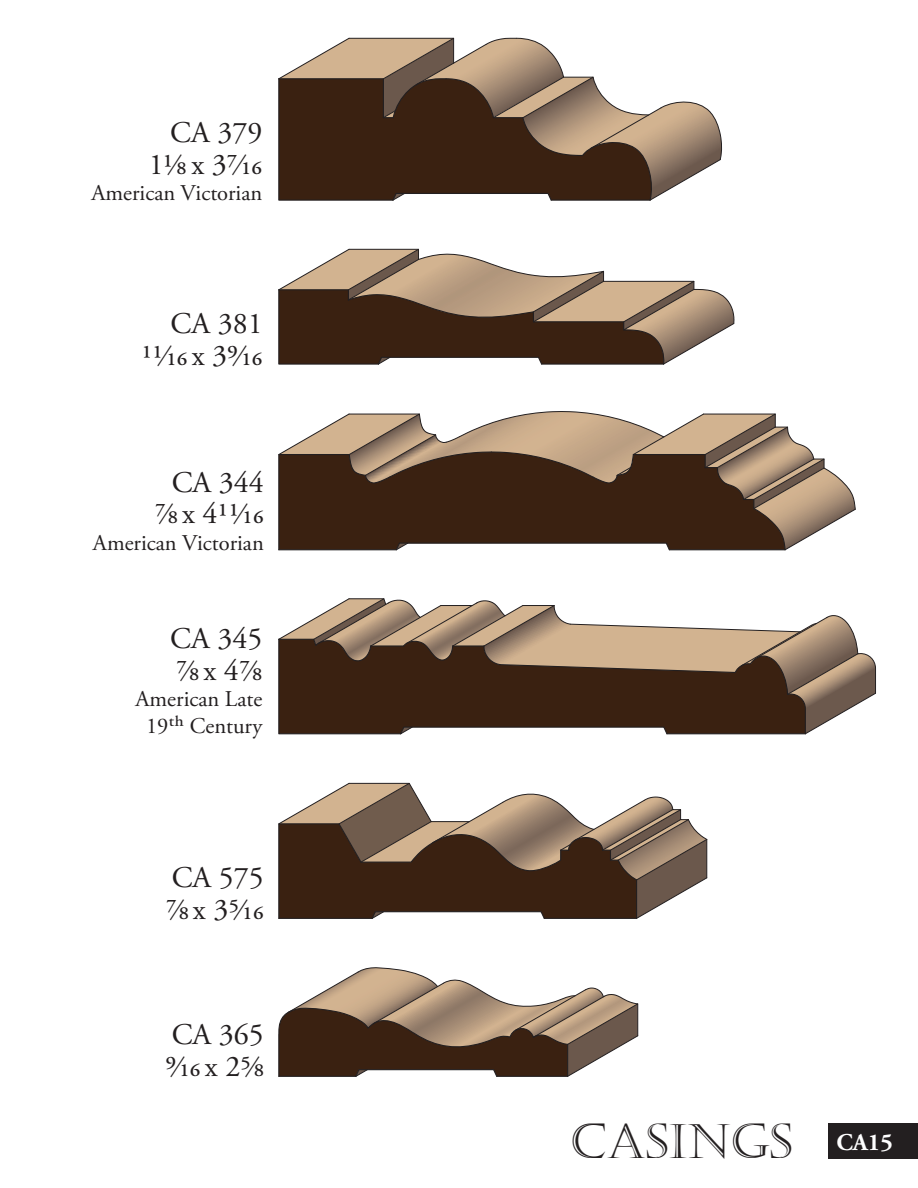
<style>
.page{position:relative;width:918px;height:1188px;background:#fff}
.page>*{position:absolute;margin:0;border:0;box-sizing:border-box;transform-origin:0 0}
.t1{font:48px "Castellar";color:#231f20}
.t2{font:30px/32px "Adobe Garamond Pro";color:#231f20}
.t3{font:22.5px/27px "Adobe Garamond Pro";color:#231f20;text-align:center}
</style>
<div class="page">
<div style="left:829px;top:1123px;width:89px;height:36px;background:#231f20"></div>
<svg style="left:278px;top:38px;width:444px;height:163px"></svg>
<svg style="left:278px;top:249px;width:456px;height:116px"></svg>
<svg style="left:278px;top:411px;width:578px;height:140px;background:#816c5b"></svg>
<svg style="left:278px;top:598px;width:598px;height:137px"></svg>
<hr style="left:707px;top:839px;width:1px;height:39px;background:#231f20">
<svg style="left:278px;top:783px;width:429px;height:136px"></svg>
<svg style="left:278px;top:967px;width:360px;height:110px"></svg>
<p class="t2" style="left:149px;top:118px;width:115px;text-align:right">CA 379<br>1⅛ x 37/16</p>
<p class="t3" style="left:91px;top:180px;width:172px">American Victorian</p>
<p class="t2" style="left:141px;top:308px;width:123px;text-align:right">CA 381<br>11/16 x 39/16</p>
<p class="t2" style="left:155px;top:467px;width:111px;text-align:center">CA 344 ⅞ x 411/16</p>
<p class="t3" style="left:93px;top:530px;width:172px">American Victorian</p>
<p class="t2" style="left:170px;top:623px;width:94px">CA 345 ⅞ x 4⅞</p>
<p class="t3" style="left:136px;top:686px;width:128px">American Late<br>19th Century</p>
<p class="t2" style="left:165px;top:863px;width:100px">CA 575 ⅞ x 35/16</p>
<p class="t2" style="left:165px;top:1019px;width:100px">CA 365<br>9/16 x 2⅝</p>
<h1 class="t1" style="left:570px;top:1114px;width:325px">CASINGS <sup>CA15</sup></h1>
</div>
